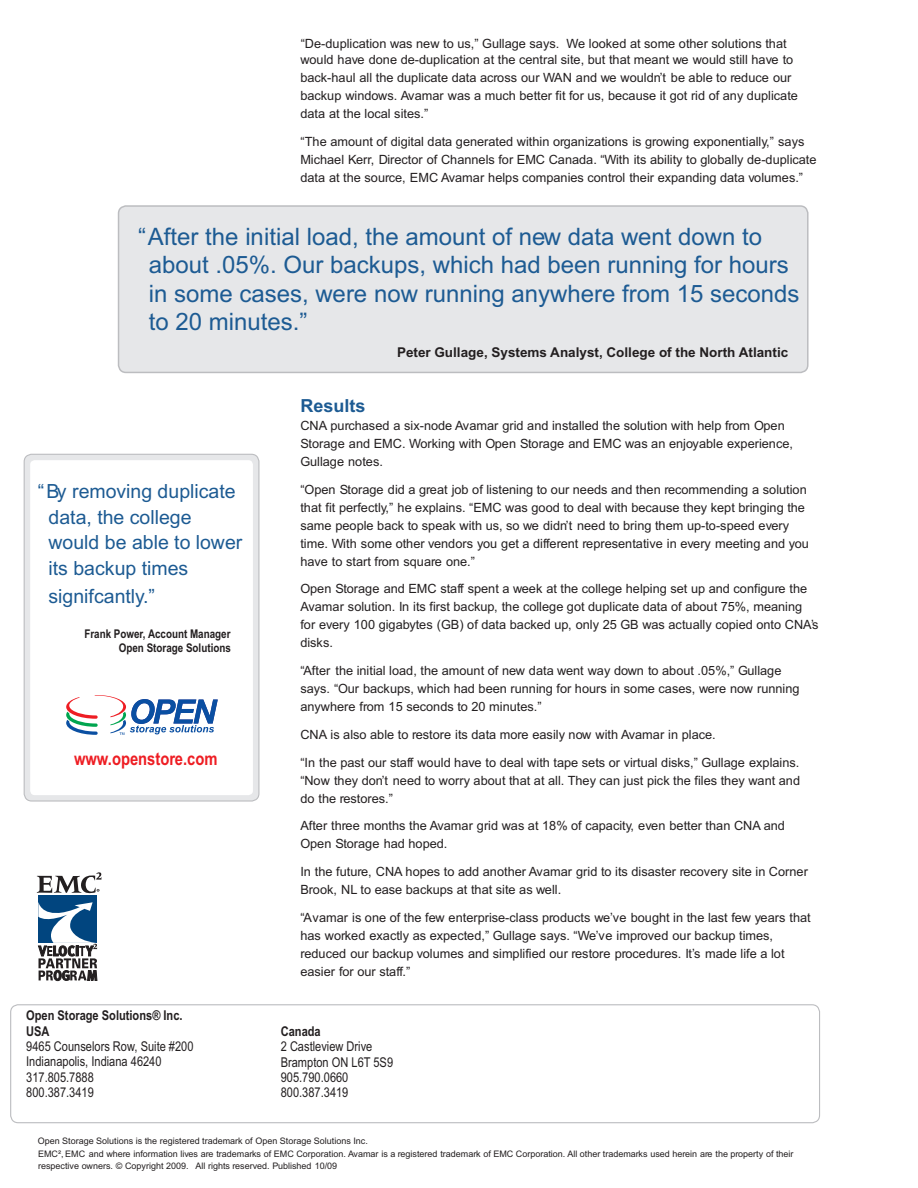
<style>
.page{position:relative;width:918px;height:1188px;background:#fff}
.page>*{position:absolute;margin:0;border:0;box-sizing:border-box;transform-origin:0 0}
.t1{font:24px/28.5px "Arial";color:#1d5b93}
.t2{font:19.5px/25.5px "Arial";color:#1d5b93}
.t3{font:700 18px "Arial Narrow";color:#ee1d23}
.t4{font:700 18px "Arial";color:#1d5b93}
.t5{font:13.5px/15.3px "Arial Narrow";color:#231f20}
.t6{font:700 13.5px "Arial";color:#231f20}
.t7{font:700 13.5px/15.5px "Arial Narrow";color:#231f20}
.t8{font:12.75px/18px "Arial";color:#231f20}
.t9{font:700 12px "Arial Narrow";color:#231f20}
.t10{font:9px/12px "Arial";color:#231f20}
</style>
<div class="page">
<div style="left:39px;top:895px;width:58px;height:48px;background:#01457f"></div>
<svg style="left:37px;top:872px;width:65px;height:22px"></svg>
<svg style="left:38px;top:902px;width:59px;height:79px"></svg>
<div style="left:10px;top:1004px;width:810px;height:119px;border:1px solid #bcbdc0;border-radius:8px"></div>
<div style="left:119px;top:206px;width:689px;height:166px;background:#e6e7e9;border-radius:8px"></div>
<div style="left:118px;top:205px;width:691px;height:168px;border:2px solid #bcbdc0;border-radius:8px"></div>
<div style="left:24px;top:454px;width:235px;height:347px;background:#e6e7e9;border-radius:8px"></div>
<div style="left:24px;top:454px;width:235px;height:348px;border:1px solid #bcbdc0;border-radius:8px"></div>
<div style="left:30px;top:460px;width:223px;height:335px;background:#fff;border-radius:5px"></div>
<svg style="left:66px;top:695px;width:152px;height:40px"></svg>
<p class="t8" style="left:301px;top:36px;width:487px">“De-duplication was new to us,” Gullage says. We looked at some other solutions that</p>
<p class="t8" style="left:300px;top:52px;width:499px">would have done de-duplication at the central site, but that meant we would still have to back-haul all the duplicate data across our WAN and we wouldn’t be able to reduce our backup windows. Avamar was a much better fit for us, because it got rid of any duplicate data at the local sites.”</p>
<p class="t8" style="left:300px;top:133px;width:518px">“The amount of digital data generated within organizations is growing exponentially,” says<br>Michael Kerr, Director of Channels for EMC Canada. “With its ability to globally de-duplicate data at the source, EMC Avamar helps companies control their expanding data volumes.”</p>
<h1 class="t1" style="left:149px;top:224px;width:652px;text-indent:-11px">“After the initial load, the amount of new data went down to about .05%. Our backups, which had been running for hours in some cases, were now running anywhere from 15 seconds to 20 minutes.”</h1>
<p class="t6" style="left:397px;top:347px;width:393px">Peter Gullage, Systems Analyst, College of the North Atlantic</p>
<h2 class="t2" style="left:49px;top:481px;width:195px;text-indent:-11px">“By removing duplicate data, the college would be able to lower its backup times</h2>
<h2 class="t2" style="left:49px;top:586px;width:108px">signifcantly.”</h2>
<p class="t9" style="left:84px;top:629px;width:148px">Frank Power, Account Manager</p>
<p class="t9" style="left:119px;top:643px;width:114px">Open Storage Solutions</p>
<h3 class="t3" style="left:74px;top:752px;width:145px">www.openstore.com</h3>
<h3 class="t4" style="left:300px;top:399px;width:67px">Results</h3>
<p class="t8" style="left:300px;top:418px;width:494px">CNA purchased a six-node Avamar grid and installed the solution with help from Open<br>Storage and EMC. Working with Open Storage and EMC was an enjoyable experience,<br>Gullage notes.</p>
<p class="t8" style="left:300px;top:481px;width:510px">“Open Storage did a great job of listening to our needs and then recommending a solution that fit perfectly,” he explains. “EMC was good to deal with because they kept bringing the same people back to speak with us, so we didn’t need to bring them up-to-speed every time. With some other vendors you get a different representative in every meeting and you have to start from square one.”</p>
<p class="t8" style="left:300px;top:581px;width:520px">Open Storage and EMC staff spent a week at the college helping set up and configure the Avamar solution. In its first backup, the college got duplicate data of about 75%, meaning for every 100 gigabytes (GB) of data backed up, only 25 GB was actually copied onto CNA’s disks.</p>
<p class="t8" style="left:300px;top:663px;width:501px">“After the initial load, the amount of new data went way down to about .05%,” Gullage says. “Our backups, which had been running for hours in some cases, were now running anywhere from 15 seconds to 20 minutes.”</p>
<p class="t8" style="left:300px;top:722px;width:501px;line-height:27.8px">CNA is also able to restore its data more easily now with Avamar in place.<br>“In the past our staff would have to deal with tape sets or virtual disks,” Gullage explains.</p>
<p class="t8" style="left:300px;top:772px;width:501px">“Now they don’t need to worry about that at all. They can just pick the files they want and do the restores.”</p>
<p class="t8" style="left:300px;top:818px;width:486px">After three months the Avamar grid was at 18% of capacity, even better than CNA and<br>Open Storage had hoped.</p>
<p class="t8" style="left:300px;top:864px;width:509px">In the future, CNA hopes to add another Avamar grid to its disaster recovery site in Corner<br>Brook, NL to ease backups at that site as well.</p>
<p class="t8" style="left:300px;top:910px;width:512px">“Avamar is one of the few enterprise-class products we’ve bought in the last few years that has worked exactly as expected,” Gullage says. “We’ve improved our backup times, reduced our backup volumes and simplified our restore procedures. It’s made life a lot easier for our staff.”</p>
<p class="t7" style="left:26px;top:1009px;width:158px">Open Storage Solutions® Inc.<br>USA</p>
<p class="t5" style="left:26px;top:1040px;width:169px">9465 Counselors Row, Suite #200<br>Indianapolis, Indiana 46240<br>317.805.7888<br>800.387.3419</p>
<p class="t7" style="left:281px;top:1025px;width:41px">Canada</p>
<p class="t5" style="left:281px;top:1040px;width:114px">2 Castleview Drive<br>Brampton ON L6T 5S9<br>905.790.0660<br>800.387.3419</p>
<p class="t10" style="left:38px;top:1136px;width:332px">Open Storage Solutions is the registered trademark of Open Storage Solutions Inc.</p>
<p class="t10" style="left:38px;top:1148px;width:757px">EMC², EMC and where information lives are trademarks of EMC Corporation. Avamar is a registered trademark of EMC Corporation. All other trademarks used herein are the property of their respective owners. © Copyright 2009. All rights reserved. Published 10/09</p>
</div>
